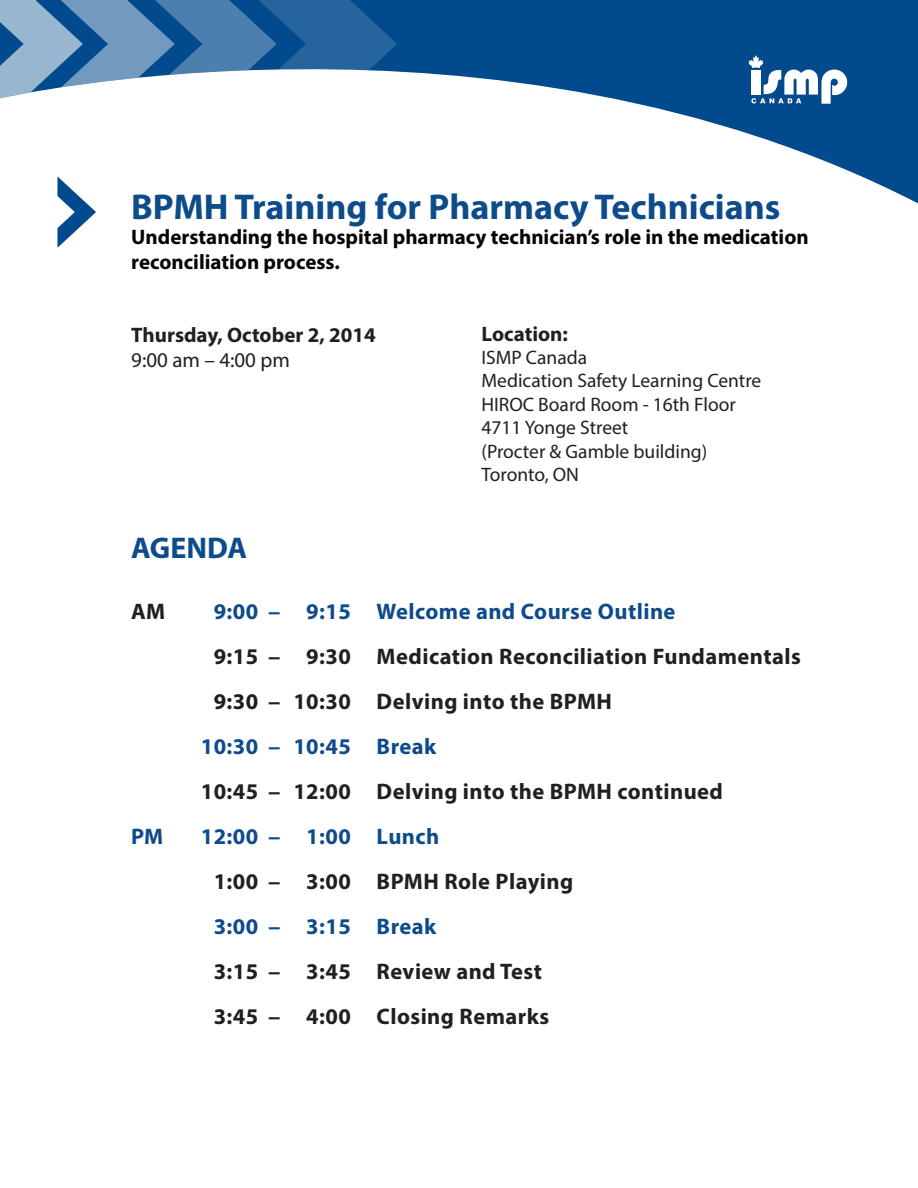
<style>
.page{position:relative;width:918px;height:1188px;background:#fff}
.page>*{position:absolute;margin:0;border:0;box-sizing:border-box;transform-origin:0 0}
.t1{font:700 36px "Myriad Pro";color:#0d4b8b}
.t2{font:700 30px "Myriad Pro";color:#0d4b8b}
.t3{font:700 22.5px/45px "Myriad Pro";letter-spacing:.02em;color:#231f20}
.t4{font:700 22.5px "Myriad Pro";letter-spacing:.02em;color:#0d4b8b}
.t5{font:700 21px/25.2px "Myriad Pro";color:#050504}
.t6{font:700 21px "Myriad Pro";color:#231f20}
.t7{font:21px "Myriad Pro";color:#231f20}
.t8{font:19.5px/23.4px "Myriad Pro";color:#231f20}
.s1{color:#201d1e}
.s2{color:#0d4b8b}
</style>
<div class="page">
<svg style="left:397px;top:0;width:521px;height:203px;fill:#004a8d"></svg>
<svg style="left:748px;top:55px;width:99px;height:49px"></svg>
<svg style="left:0;top:0;width:397px;height:248px"></svg>
<h1 class="t1" style="left:131px;top:183px;width:651px">BPMH Training for Pharmacy Technicians</h1>
<p class="t5" style="left:131px;top:224px;width:679px">Understanding the hospital pharmacy technician’s role in the medication reconciliation process.</p>
<p class="t6" style="left:131px;top:321px;width:246px">Thursday, October 2, 2014</p>
<p class="t7" style="left:131px;top:347px;width:160px">9:00 am – 4:00 pm</p>
<h2 class="t2" style="left:131px;top:529px;width:118px">AGENDA</h2>
<p class="t6" style="left:482px;top:320px;width:88px">Location:</p>
<p class="t8" style="left:482px;top:346px;width:281px">ISMP Canada<br>Medication Safety Learning Centre<br>HIROC Board Room - 16th Floor<br>4711 Yonge Street<br>(Procter &amp; Gamble building)<br>Toronto, ON</p>
<p class="t3" style="left:131px;top:588px;width:36px">AM</p>
<p class="t4" style="left:131px;top:822px;width:34px">PM</p>
<p class="t4" style="left:214px;top:597px;width:69px">9:00 –</p>
<p class="t3" style="left:201px;top:633px;width:81px;text-align:center">9:15 –<br><span class="s1">9:30</span> –<br><span class="s2">10:30 –</span></p>
<p class="t3" style="left:201px;top:768px;width:81px">10:45 –</p>
<p class="t4" style="left:201px;top:822px;width:81px">12:00 –</p>
<p class="t3" style="left:214px;top:858px;width:69px">1:00 –</p>
<p class="t4" style="left:214px;top:912px;width:69px">3:00 –</p>
<p class="t3" style="left:214px;top:948px;width:69px">3:15 –<br>3:45 –</p>
<p class="t4" style="left:306px;top:597px;width:46px">9:15</p>
<p class="t3" style="left:293px;top:633px;width:59px;text-align:center">9:30<br>10:30</p>
<p class="t4" style="left:293px;top:732px;width:59px">10:45</p>
<p class="t3" style="left:293px;top:768px;width:59px">12:00</p>
<p class="t4" style="left:306px;top:822px;width:46px">1:00</p>
<p class="t3" style="left:306px;top:858px;width:46px">3:00</p>
<p class="t4" style="left:306px;top:912px;width:46px">3:15</p>
<p class="t3" style="left:306px;top:948px;width:46px">3:45<br>4:00</p>
<p class="t4" style="left:377px;top:597px;width:300px">Welcome and Course Outline</p>
<p class="t3" style="left:377px;top:633px;width:426px">Medication Reconciliation Fundamentals<br>Delving into the BPMH</p>
<p class="t4" style="left:377px;top:732px;width:61px">Break</p>
<p class="t3" style="left:377px;top:768px;width:348px">Delving into the BPMH continued</p>
<p class="t4" style="left:377px;top:822px;width:64px">Lunch</p>
<p class="t3" style="left:377px;top:858px;width:198px">BPMH Role Playing</p>
<p class="t4" style="left:377px;top:912px;width:61px">Break</p>
<p class="t3" style="left:377px;top:948px;width:174px">Review and Test<br>Closing Remarks</p>
</div>
